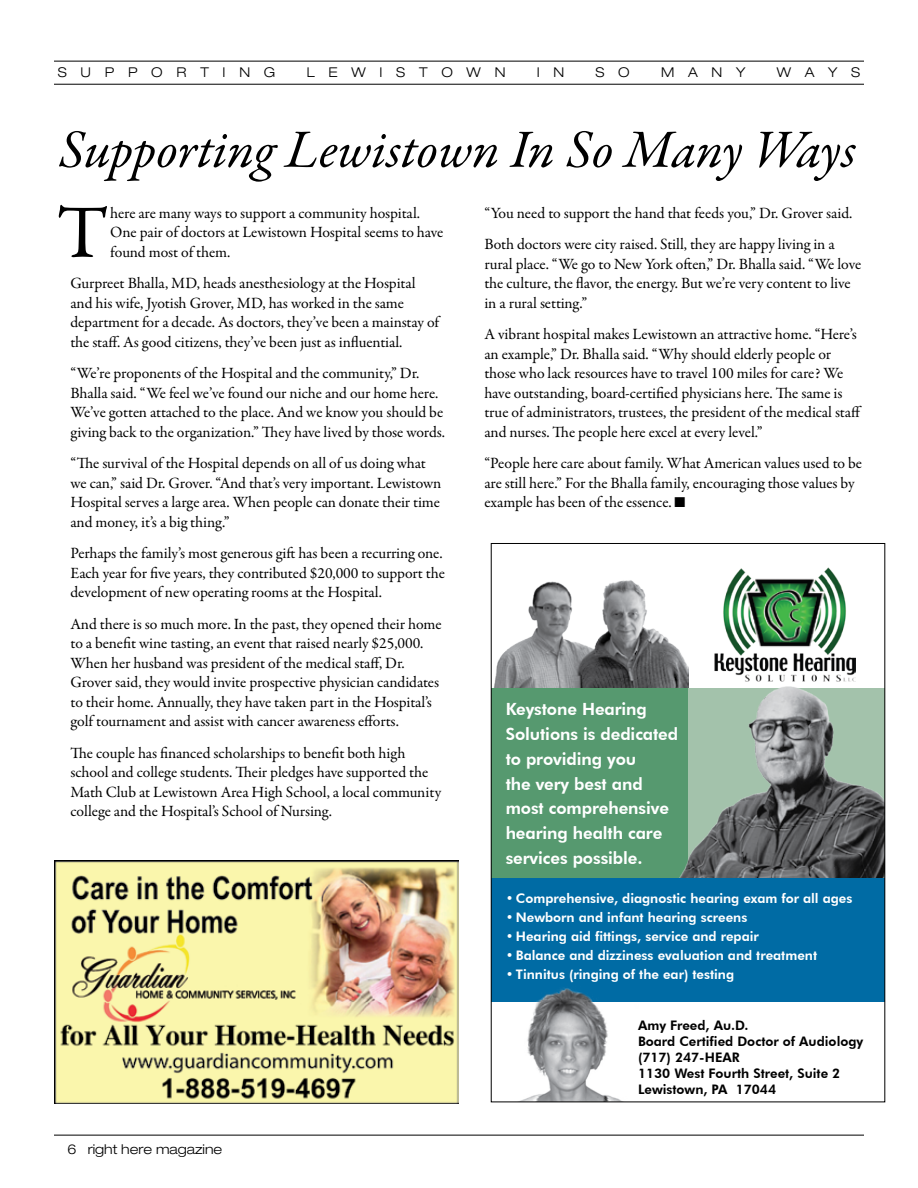
<style>
.page{position:relative;width:918px;height:1188px;background:#fff}
.page>*{position:absolute;margin:0;border:0;box-sizing:border-box;transform-origin:0 0}
.t1{font:75.9px "Garamond Premr Pro";color:#000}
.t2{font:italic 54px "Garamond Premr Pro";color:#000}
.t3{font:800 16.8px/24.9px "Futura BT";letter-spacing:-.005em;color:#fff}
.t4{font:15.75px/19.5px "Garamond Premr Pro";letter-spacing:-.005em;color:#000}
.t5{font:300 expanded 13.5px "Helvetica Neue";letter-spacing:1.02em;color:#000}
.t6{font:300 expanded 13.5px "Helvetica Neue";color:#000}
.t7{font:800 13.2px "Futura BT";color:#fff}
.t8{font:800 13.2px/15.8px "Futura BT";color:#000}
</style>
<div class="page">
<hr style="left:54px;top:61px;width:810px;height:1px;background:#000">
<hr style="left:54px;top:84px;width:810px;height:1px;background:#000">
<hr style="left:54px;top:1135px;width:810px;height:1px;background:#000">
<div style="left:491px;top:872px;width:394px;height:129px;background:#006ba4"></div>
<img style="left:493px;top:580px;width:192px;height:108px">
<div style="left:491px;top:688px;width:197px;height:190px;background:#56996f"></div>
<img style="left:679px;top:662px;width:204px;height:216px">
<img style="left:713px;top:568px;width:143px;height:116px">
<img style="left:493px;top:988px;width:162px;height:112px">
<img style="left:54px;top:860px;width:405px;height:243px">
<p class="t5" style="left:58px;top:64px;width:219px">SUPPORTING</p>
<p class="t5" style="left:307px;top:64px;width:200px">LEWISTOWN</p>
<p class="t5" style="left:537px;top:64px;width:29px">I N</p>
<p class="t5" style="left:596px;top:64px;width:36px">S O</p>
<p class="t5" style="left:661px;top:64px;width:86px">MANY</p>
<p class="t5" style="left:777px;top:64px;width:85px">WAYS</p>
<h2 class="t2" style="left:58px;top:116px;width:799px">Supporting Lewistown In So Many Ways</h2>
<h1 class="t1" style="left:57px;top:187px;width:52px">T</h1>
<p class="t4" style="left:110px;top:203px;width:335px">here are many ways to support a community hospital.<br>One pair of doctors at Lewistown Hospital seems to have found most of them.</p>
<p class="t4" style="left:70px;top:274px;width:370px">Gurpreet Bhalla, MD, heads anesthesiology at the Hospital and his wife, Jyotish Grover, MD, has worked in the same department for a decade. As doctors, they’ve been a mainstay of the staff. As good citizens, they’ve been just as influential.</p>
<p class="t4" style="left:70px;top:364px;width:376px">“We’re proponents of the Hospital and the community,” Dr.<br>Bhalla said. “We feel we’ve found our niche and our home here.<br>We’ve gotten attached to the place. And we know you should be giving back to the organization.” They have lived by those words.</p>
<p class="t4" style="left:70px;top:454px;width:372px">“The survival of the Hospital depends on all of us doing what we can,” said Dr. Grover. “And that’s very important. Lewistown Hospital serves a large area. When people can donate their time and money, it’s a big thing.”</p>
<p class="t4" style="left:70px;top:544px;width:376px">Perhaps the family’s most generous gift has been a recurring one.<br>Each year for five years, they contributed $20,000 to support the development of new operating rooms at the Hospital.</p>
<p class="t4" style="left:70px;top:614px;width:373px">And there is so much more. In the past, they opened their home to a benefit wine tasting, an event that raised nearly $25,000.<br>When her husband was president of the medical staff, Dr.<br>Grover said, they would invite prospective physician candidates to their home. Annually, they have taken part in the Hospital’s golf tournament and assist with cancer awareness efforts.</p>
<p class="t4" style="left:70px;top:743px;width:372px">The couple has financed scholarships to benefit both high school and college students. Their pledges have supported the Math Club at Lewistown Area High School, a local community college and the Hospital’s School of Nursing.</p>
<p class="t6" style="left:68px;top:1141px;width:156px">6 right here magazine</p>
<p class="t4" style="left:485px;top:197px;width:369px;line-height:31.5px">“You need to support the hand that feeds you,” Dr. Grover said.<br>Both doctors were city raised. Still, they are happy living in a</p>
<p class="t4" style="left:485px;top:254px;width:378px">rural place. “We go to New York often,” Dr. Bhalla said. “We love the culture, the flavor, the energy. But we’re very content to live in a rural setting.”</p>
<p class="t4" style="left:485px;top:325px;width:379px">A vibrant hospital makes Lewistown an attractive home. “Here’s an example,” Dr. Bhalla said. “Why should elderly people or those who lack resources have to travel 100 miles for care? We have outstanding, board-certified physicians here. The same is true of administrators, trustees, the president of the medical staff and nurses. The people here excel at every level.”</p>
<p class="t4" style="left:485px;top:454px;width:379px">“People here care about family. What American values used to be are still here.” For the Bhalla family, encouraging those values by example has been of the essence. ■</p>
<p class="t3" style="left:506px;top:696px;width:174px">Keystone Hearing<br>Solutions is dedicated to providing you<br>the very best and most comprehensive hearing health care services possible.</p>
<p class="t7" style="left:506px;top:890px;width:348px">• Comprehensive, diagnostic hearing exam for all ages</p>
<p class="t7" style="left:506px;top:909px;width:243px">• Newborn and infant hearing screens</p>
<p class="t7" style="left:506px;top:928px;width:255px">• Hearing aid fittings, service and repair</p>
<p class="t7" style="left:506px;top:947px;width:313px">• Balance and dizziness evaluation and treatment</p>
<p class="t7" style="left:506px;top:966px;width:230px">• Tinnitus (ringing of the ear) testing</p>
<p class="t8" style="left:638px;top:1018px;width:227px">Amy Freed, Au.D.<br>Board Certified Doctor of Audiology (717) 247-HEAR<br>1130 West Fourth Street, Suite 2<br>Lewistown, PA 17044</p>
</div>
